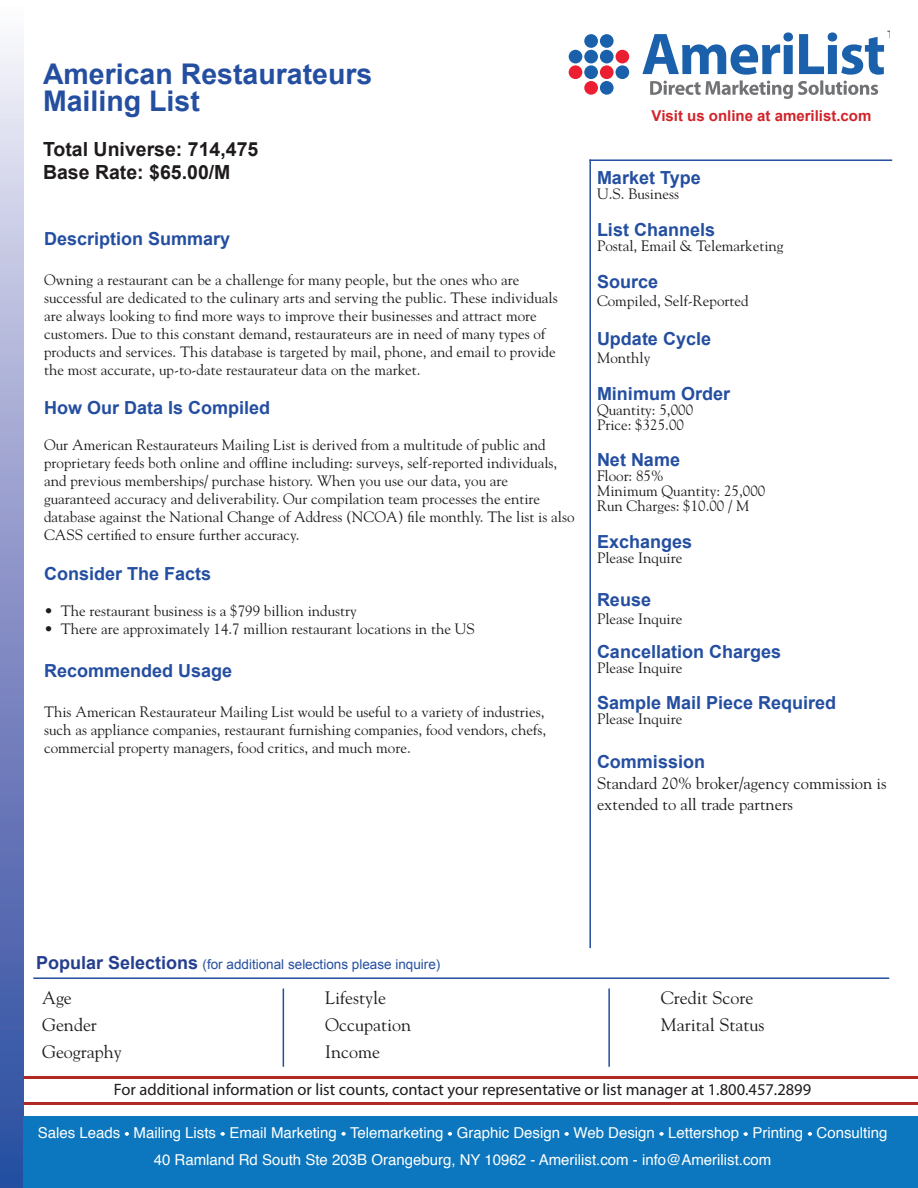
<style>
.page{position:relative;width:918px;height:1188px;background:#fff}
.page>*{position:absolute;margin:0;border:0;box-sizing:border-box;transform-origin:0 0}
.t1{font:700 28.5px "Arial";color:#244ea0}
.t2{font:700 19.5px "Arial";color:#1f1b1d}
.t3{font:700 18px "Arial";color:#244ea0}
.t4{font:18px "Goudy";color:#1f1b1d}
.t5{font:16.5px "Myriad Pro";color:#1f1b1d}
.t6{font:16.5px/21px "Goudy";color:#1f1b1d}
.t7{font:15px/18px "Goudy";color:#1f1b1d}
.t8{font:15px "Helvetica";color:#fff}
.t9{font:700 15px "Arial";color:#d1232a}
.t10{font:13.5px "Arial";color:#244ea0}
.s1{font-weight:700;font-size:18px;color:#253f8e}
</style>
<div class="page">
<div style="left:0;top:1px;width:24px;height:1187px;background:linear-gradient(to bottom,#f5eff8,#25439c)"></div>
<div style="left:584px;top:34px;width:14px;height:14px;background:#1a60ab;border-radius:50%"></div>
<div style="left:584px;top:50px;width:14px;height:13px;background:#1a60ab;border-radius:50%"></div>
<div style="left:584px;top:65px;width:14px;height:14px;background:#1a60ab;border-radius:50%"></div>
<div style="left:584px;top:81px;width:14px;height:14px;background:#ec1f32;border-radius:50%"></div>
<div style="left:600px;top:34px;width:14px;height:14px;background:#1a60ab;border-radius:50%"></div>
<div style="left:600px;top:50px;width:14px;height:13px;background:#1a60ab;border-radius:50%"></div>
<div style="left:600px;top:65px;width:14px;height:14px;background:#ec1f32;border-radius:50%"></div>
<div style="left:600px;top:81px;width:14px;height:14px;background:#1a60ab;border-radius:50%"></div>
<div style="left:616px;top:50px;width:13px;height:13px;background:#ec1f32;border-radius:50%"></div>
<svg style="left:642px;top:31px;width:247px;height:68px"></svg>
<div style="left:616px;top:65px;width:13px;height:14px;background:#1a60ab;border-radius:50%"></div>
<div style="left:569px;top:50px;width:13px;height:13px;background:#1a60ab;border-radius:50%"></div>
<div style="left:569px;top:65px;width:13px;height:14px;background:#ec1f32;border-radius:50%"></div>
<hr style="left:24px;top:1102px;width:894px;height:2px;background:#b02823">
<div style="left:24px;top:1117px;width:894px;height:71px;background:#0c77be"></div>
<hr style="left:589px;top:159px;width:303px;height:2px;background:#244ea0">
<hr style="left:589px;top:159px;width:2px;height:789px;background:#244ea0">
<svg style="left:125px;top:1132px;width:4px;height:4px"></svg>
<svg style="left:221px;top:1132px;width:4px;height:4px"></svg>
<svg style="left:342px;top:1132px;width:4px;height:4px"></svg>
<svg style="left:448px;top:1132px;width:4px;height:4px"></svg>
<svg style="left:565px;top:1132px;width:4px;height:4px"></svg>
<svg style="left:660px;top:1132px;width:4px;height:4px"></svg>
<svg style="left:744px;top:1132px;width:4px;height:4px"></svg>
<svg style="left:808px;top:1132px;width:4px;height:4px"></svg>
<hr style="left:24px;top:1076px;width:894px;height:3px;background:#b02823">
<hr style="left:33px;top:977px;width:856px;height:2px;background:#244ea0">
<hr style="left:283px;top:988px;width:1px;height:79px;background:#244ea0">
<hr style="left:608px;top:988px;width:2px;height:79px;background:#244ea0">
<p class="t1" style="left:43px;top:56px;width:331px">American Restaurateurs</p>
<p class="t1" style="left:43px;top:83px;width:158px">Mailing List</p>
<p class="t2" style="left:43px;top:136px;width:217px">Total Universe: 714,475</p>
<p class="t2" style="left:43px;top:159px;width:189px">Base Rate: $65.00/M</p>
<p class="t3" style="left:597px;top:166px;width:105px">Market Type</p>
<p class="t7" style="left:597px;top:185px;width:84px">U.S. Business</p>
<p class="t3" style="left:597px;top:218px;width:120px">List Channels</p>
<p class="t7" style="left:597px;top:236px;width:188px">Postal, Email &amp; Telemarketing</p>
<p class="t3" style="left:597px;top:269px;width:63px">Source</p>
<p class="t7" style="left:597px;top:291px;width:153px">Compiled, Self-Reported</p>
<p class="t3" style="left:597px;top:327px;width:116px">Update Cycle</p>
<p class="t7" style="left:597px;top:349px;width:55px">Monthly</p>
<p class="t3" style="left:597px;top:382px;width:135px">Minimum Order</p>
<p class="t7" style="left:597px;top:400px;width:98px">Quantity: 5,000</p>
<p class="t7" style="left:597px;top:415px;width:89px">Price: $325.00</p>
<p class="t3" style="left:597px;top:448px;width:85px">Net Name</p>
<p class="t7" style="left:597px;top:467px;width:68px">Floor: 85%</p>
<p class="t7" style="left:597px;top:482px;width:170px">Minimum Quantity: 25,000</p>
<p class="t7" style="left:597px;top:497px;width:154px">Run Charges: $10.00 / M</p>
<p class="t3" style="left:597px;top:530px;width:97px">Exchanges</p>
<p class="t7" style="left:597px;top:548px;width:87px">Please Inquire</p>
<p class="t3" style="left:597px;top:588px;width:56px">Reuse</p>
<p class="t7" style="left:597px;top:610px;width:87px">Please Inquire</p>
<p class="t3" style="left:597px;top:640px;width:186px">Cancellation Charges</p>
<p class="t7" style="left:597px;top:658px;width:87px">Please Inquire</p>
<p class="t3" style="left:597px;top:691px;width:241px">Sample Mail Piece Required</p>
<p class="t7" style="left:597px;top:710px;width:87px">Please Inquire</p>
<p class="t3" style="left:597px;top:749px;width:110px">Commission</p>
<p class="t6" style="left:597px;top:772px;width:291px">Standard 20% broker/agency commission is extended to all trade partners</p>
<p class="t9" style="left:652px;top:106px;width:221px">Visit us online at amerilist.com</p>
<p class="t3" style="left:44px;top:227px;width:188px">Description Summary</p>
<p class="t7" style="left:44px;top:270px;width:515px">Owning a restaurant can be a challenge for many people, but the ones who are successful are dedicated to the culinary arts and serving the public. These individuals are always looking to find more ways to improve their businesses and attract more customers. Due to this constant demand, restaurateurs are in need of many types of products and services. This database is targeted by mail, phone, and email to provide the most accurate, up-to-date restaurateur data on the market.</p>
<p class="t3" style="left:44px;top:396px;width:228px">How Our Data Is Compiled</p>
<p class="t7" style="left:44px;top:436px;width:532px">Our American Restaurateurs Mailing List is derived from a multitude of public and proprietary feeds both online and offline including: surveys, self-reported individuals, and previous memberships/ purchase history. When you use our data, you are guaranteed accuracy and deliverability. Our compilation team processes the entire database against the National Change of Address (NCOA) file monthly. The list is also CASS certified to ensure further accuracy.</p>
<p class="t3" style="left:44px;top:562px;width:169px">Consider The Facts</p>
<p class="t7" style="left:44px;top:601px;width:314px">• The restaurant business is a $799 billion industry</p>
<p class="t7" style="left:44px;top:619px;width:432px">• There are approximately 14.7 million restaurant locations in the US</p>
<p class="t3" style="left:44px;top:659px;width:190px">Recommended Usage</p>
<p class="t7" style="left:44px;top:702px;width:504px">This American Restaurateur Mailing List would be useful to a variety of industries, such as appliance companies, restaurant furnishing companies, food vendors, chefs, commercial property managers, food critics, and much more.</p>
<p class="t10" style="left:36px;top:956px;width:406px"><span class="s1">Popular Selections</span> (for additional selections please inquire)</p>
<p class="t4" style="left:42px;top:987px;width:31px">Age</p>
<p class="t4" style="left:42px;top:1014px;width:56px">Gender</p>
<p class="t4" style="left:42px;top:1041px;width:81px">Geography</p>
<p class="t4" style="left:325px;top:987px;width:62px">Lifestyle</p>
<p class="t4" style="left:325px;top:1014px;width:87px">Occupation</p>
<p class="t4" style="left:325px;top:1041px;width:56px">Income</p>
<p class="t4" style="left:661px;top:987px;width:94px">Credit Score</p>
<p class="t4" style="left:661px;top:1014px;width:105px">Marital Status</p>
<p class="t5" style="left:114px;top:1080px;width:699px">For additional information or list counts, contact your representative or list manager at 1.800.457.2899</p>
<p class="t8" style="left:38px;top:1121px;width:851px">Sales Leads - Mailing Lists - Email Marketing - Telemarketing - Graphic Design - Web Design - Lettershop - Printing - Consulting</p>
<p class="t8" style="left:154px;top:1148px;width:619px">40 Ramland Rd South Ste 203B Orangeburg, NY 10962 - Amerilist.com - info@Amerilist.com</p>
</div>
